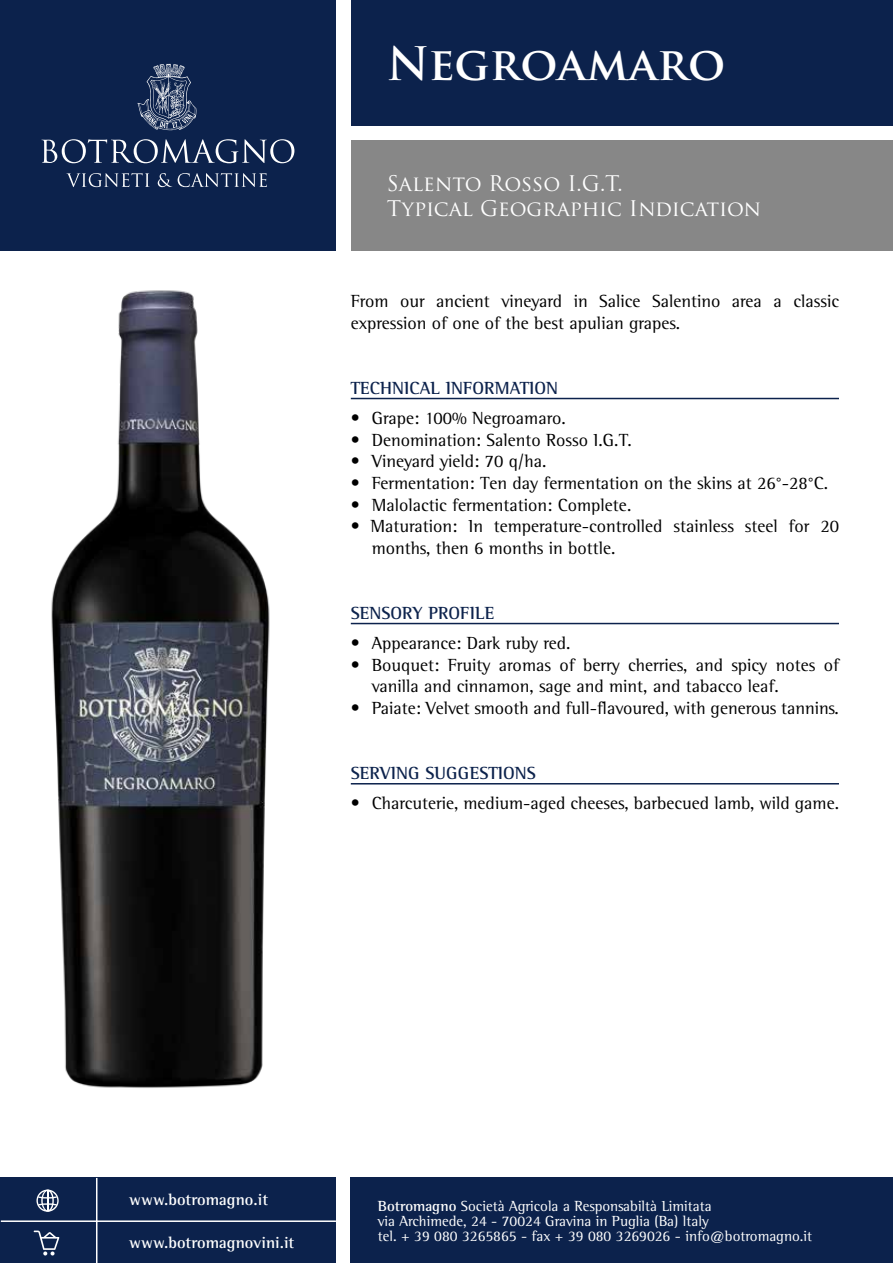
<style>
.page{position:relative;width:893px;height:1263px;background:#fff}
.page>*{position:absolute;margin:0;border:0;box-sizing:border-box;transform-origin:0 0}
.t1{font:700 45px "Trajan Pro";color:#fff}
.t2{font:21px/25.2px "Trajan Pro";color:#fff}
.t3{font:18px/21.6px "Rotis Semi Serif";color:#000}
.t4{font:700 18px "Rotis Semi Serif";color:#0c224c}
.t5{font:700 16.5px "Rotis Semi Serif";color:#fff}
.t6{font:15px/15px "Rotis Semi Serif";color:#fff}
.s1{font-weight:700}
</style>
<div class="page">
<div style="left:0;top:0;width:336px;height:251px;background:#0c224c"></div>
<div style="left:0;top:1178px;width:336px;height:85px;background:#0c224c"></div>
<div style="left:351px;top:1178px;width:542px;height:85px;background:#0c224c"></div>
<div style="left:351px;top:0;width:542px;height:125px;background:#0c224c"></div>
<div style="left:351px;top:140px;width:542px;height:111px;background:#878787"></div>
<svg style="left:34px;top:1230px;width:25px;height:25px"></svg>
<svg style="left:36px;top:1189px;width:23px;height:23px"></svg>
<hr style="left:96px;top:1178px;width:1px;height:85px;background:#fff">
<hr style="left:1px;top:1220px;width:335px;height:2px;background:#fff">
<svg style="left:138px;top:64px;width:58px;height:66px"></svg>
<svg style="left:41px;top:139px;width:253px;height:24px"></svg>
<svg style="left:66px;top:173px;width:84px;height:14px"></svg>
<svg style="left:158px;top:173px;width:14px;height:14px"></svg>
<svg style="left:178px;top:173px;width:89px;height:14px"></svg>
<hr style="left:351px;top:398px;width:488px;height:1px;background:#0c224c">
<hr style="left:351px;top:623px;width:488px;height:1px;background:#0c224c">
<hr style="left:351px;top:783px;width:488px;height:1px;background:#0c224c">
<img style="left:51px;top:290px;width:219px;height:798px">
<h1 class="t1" style="left:387px;top:35px;width:340px">Negroamaro</h1>
<p class="t2" style="left:387px;top:170px;width:376px">Salento Rosso I.G.T.<br>Typical Geographic Indication</p>
<p class="t3" style="left:351px;top:290px;width:490px">From our ancient vineyard in Salice Salentino area a classic expression of one of the best apulian grapes.</p>
<p class="t4" style="left:351px;top:377px;width:209px">TECHNICAL INFORMATION</p>
<p class="t3" style="left:351px;top:407px;width:216px">• Grape: 100% Negroamaro.</p>
<p class="t3" style="left:351px;top:429px;width:282px">• Denomination: Salento Rosso I.G.T.</p>
<p class="t3" style="left:351px;top:450px;width:197px">• Vineyard yield: 70 q/ha.</p>
<p class="t3" style="left:351px;top:472px;width:479px">• Fermentation: Ten day fermentation on the skins at 26°-28°C.</p>
<p class="t3" style="left:351px;top:494px;width:282px">• Malolactic fermentation: Complete.</p>
<p class="t3" style="left:372px;top:515px;width:469px;text-indent:-21px">• Maturation: In temperature-controlled stainless steel for 20 months, then 6 months in bottle.</p>
<p class="t4" style="left:351px;top:602px;width:145px">SENSORY PROFILE</p>
<p class="t3" style="left:351px;top:632px;width:221px">• Appearance: Dark ruby red.</p>
<p class="t3" style="left:372px;top:654px;width:469px;text-indent:-21px">• Bouquet: Fruity aromas of berry cherries, and spicy notes of vanilla and cinnamon, sage and mint, and tabacco leaf.</p>
<p class="t3" style="left:351px;top:697px;width:490px">• Paiate: Velvet smooth and full-flavoured, with generous tannins.</p>
<p class="t4" style="left:351px;top:762px;width:186px">SERVING SUGGESTIONS</p>
<p class="t3" style="left:351px;top:792px;width:490px">• Charcuterie, medium-aged cheeses, barbecued lamb, wild game.</p>
<p class="t5" style="left:129px;top:1190px;width:140px">www.botromagno.it</p>
<p class="t5" style="left:129px;top:1232px;width:167px">www.botromagnovini.it</p>
<p class="t6" style="left:378px;top:1198px;width:436px"><span class="s1">Botromagno</span> Società Agricola a Responsabiltà Limitata<br>via Archimede, 24 - 70024 Gravina in Puglia (Ba) ltaly<br>tel. + 39 080 3265865 - fax + 39 080 3269026 - info@botromagno.it</p>
</div>
